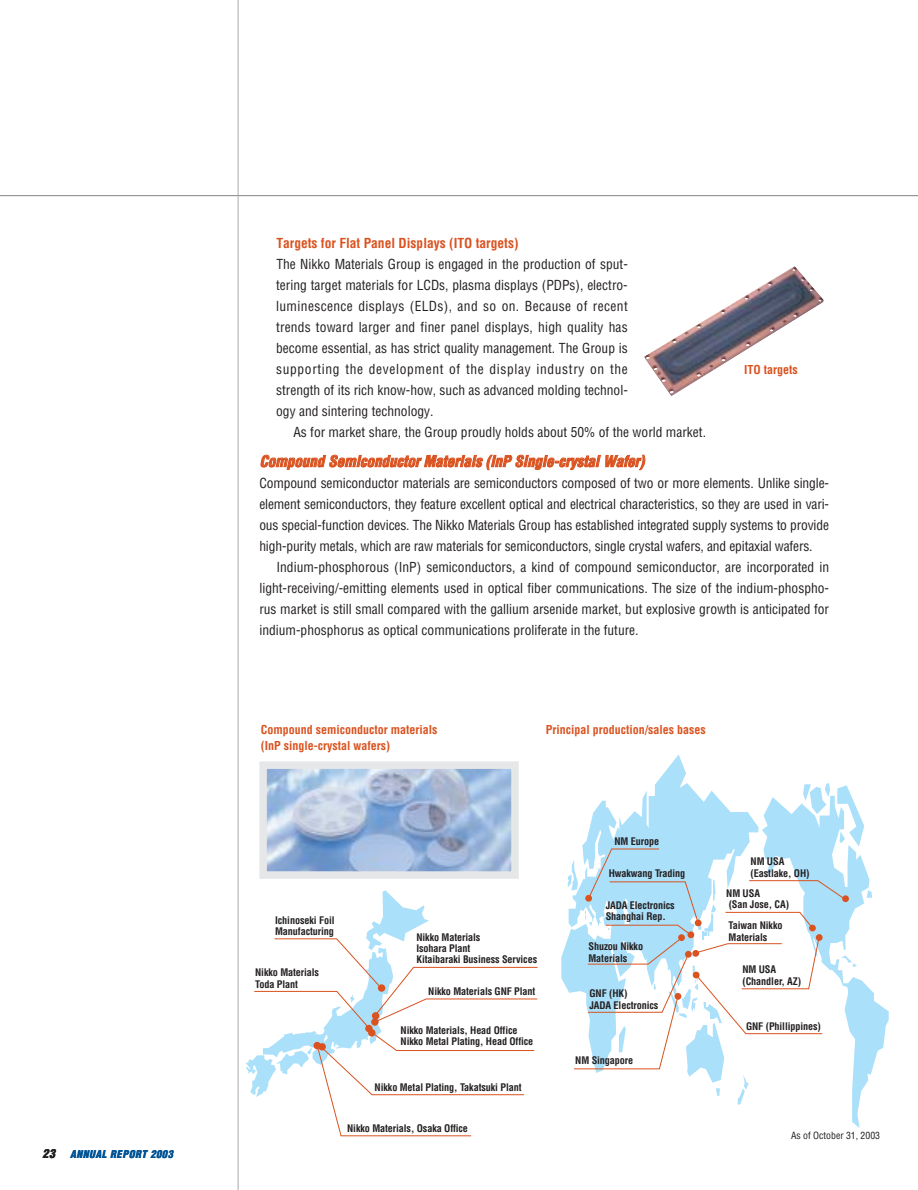
<style>
.page{position:relative;width:918px;height:1190px;background:#fff}
.page>*{position:absolute;margin:0;border:0;box-sizing:border-box;transform-origin:0 0}
.t1{font:italic 700 condensed 15px "Helvetica";color:#da521f}
.t2{font:condensed 13.5px/21px "Helvetica";color:#231f20;text-align:justify}
.t3{font:700 condensed 13.5px "Helvetica";color:#da521f}
.t4{font:700 condensed 12px/16.5px "Helvetica";color:#da521f}
.t5{font:italic 900 condensed 12px "Helvetica";color:#231f20}
.t6{font:italic 900 condensed 10.5px "Helvetica";letter-spacing:.05em;color:#005496}
.t7{font:700 condensed 10.2px/11.4px "Helvetica";letter-spacing:-.01em;color:#231f20}
.t8{font:condensed 9.75px "Helvetica";color:#231f20}
</style>
<div class="page">
<hr style="left:0;top:195px;width:918px;height:1px;background:#808285">
<hr style="left:238px;top:0;width:1px;height:1189px;background:#a7a9ac">
<img style="left:644px;top:266px;width:180px;height:130px">
<img style="left:268px;top:770px;width:242px;height:99px">
<div style="left:259px;top:761px;width:260px;height:117px;border:8px solid #e6e7e8"></div>
<svg style="left:561px;top:754px;width:125px;height:236px"></svg>
<svg style="left:568px;top:783px;width:321px;height:345px"></svg>
<svg style="left:246px;top:890px;width:292px;height:246px"></svg>
<p class="t5" style="left:43px;top:1149px;width:14px">23</p>
<p class="t6" style="left:70px;top:1150px;width:104px">ANNUAL REPORT 2003</p>
<p class="t3" style="left:276px;top:238px;width:244px">Targets for Flat Panel Displays (ITO targets)</p>
<p class="t2" style="left:276px;top:255px;width:353px">The Nikko Materials Group is engaged in the production of sput&shy;tering target materials for LCDs, plasma displays (PDPs), electro&shy;luminescence displays (ELDs), and so on. Because of recent trends toward larger and finer panel displays, high quality has become essential, as has strict quality management. The Group is supporting the development of the display industry on the strength of its rich know-how, such as advanced molding technol&shy;ogy and sintering technology.</p>
<p class="t2" style="left:293px;top:423px;width:414px">As for market share, the Group proudly holds about 50% of the world market.</p>
<p class="t1" style="left:260px;top:455px;width:386px">Compound Semiconductor Materials (InP Single-crystal Wafer)</p>
<p class="t2" style="left:259px;top:473px;width:571px">Compound semiconductor materials are semiconductors composed of two or more elements. Unlike single&shy;element semiconductors, they feature excellent optical and electrical characteristics, so they are used in vari&shy;ous special-function devices. The Nikko Materials Group has established integrated supply systems to provide high-purity metals, which are raw materials for semiconductors, single crystal wafers, and epitaxial wafers.</p>
<p class="t2" style="left:259px;top:557px;width:571px;text-indent:17px">Indium-phosphorous (InP) semiconductors, a kind of compound semiconductor, are incorporated in light-receiving/-emitting elements used in optical fiber communications. The size of the indium-phospho&shy;rus market is still small compared with the gallium arsenide market, but explosive growth is anticipated for indium-phosphorus as optical communications proliferate in the future.</p>
<p class="t4" style="left:744px;top:363px;width:55px">ITO targets</p>
<p class="t4" style="left:261px;top:722px;width:178px">Compound semiconductor materials (InP single-crystal wafers)</p>
<p class="t4" style="left:546px;top:722px;width:161px">Principal production/sales bases</p>
<p class="t7" style="left:275px;top:915px;width:61px">Ichinoseki Foil<br>Manufacturing</p>
<p class="t7" style="left:255px;top:967px;width:66px">Nikko Materials<br>Toda Plant</p>
<p class="t7" style="left:416px;top:931px;width:122px">Nikko Materials<br>Isohara Plant<br>Kitaibaraki Business Services</p>
<p class="t7" style="left:428px;top:986px;width:109px">Nikko Materials GNF Plant</p>
<p class="t7" style="left:401px;top:1025px;width:134px">Nikko Materials, Head Office<br>Nikko Metal Plating, Head Office</p>
<p class="t7" style="left:375px;top:1082px;width:148px">Nikko Metal Plating, Takatsuki Plant</p>
<p class="t7" style="left:347px;top:1123px;width:122px">Nikko Materials, Osaka Office</p>
<p class="t7" style="left:614px;top:837px;width:46px">NM Europe</p>
<p class="t7" style="left:609px;top:869px;width:78px">Hwakwang Trading</p>
<p class="t7" style="left:606px;top:900px;width:70px">JADA Electronics<br>Shanghai Rep.</p>
<p class="t7" style="left:588px;top:941px;width:56px">Shuzou Nikko<br>Materials</p>
<p class="t7" style="left:589px;top:988px;width:70px">GNF (HK)<br>JADA Electronics</p>
<p class="t7" style="left:575px;top:1055px;width:60px">NM Singapore</p>
<p class="t7" style="left:751px;top:856px;width:60px">NM USA (Eastlake, OH)</p>
<p class="t7" style="left:726px;top:888px;width:64px">NM USA<br>(San Jose, CA)</p>
<p class="t7" style="left:729px;top:920px;width:55px">Taiwan Nikko<br>Materials</p>
<p class="t7" style="left:742px;top:964px;width:60px">NM USA (Chandler, AZ)</p>
<p class="t7" style="left:746px;top:1021px;width:77px">GNF (Phillippines)</p>
<p class="t8" style="left:791px;top:1131px;width:91px">As of October 31, 2003</p>
</div>
